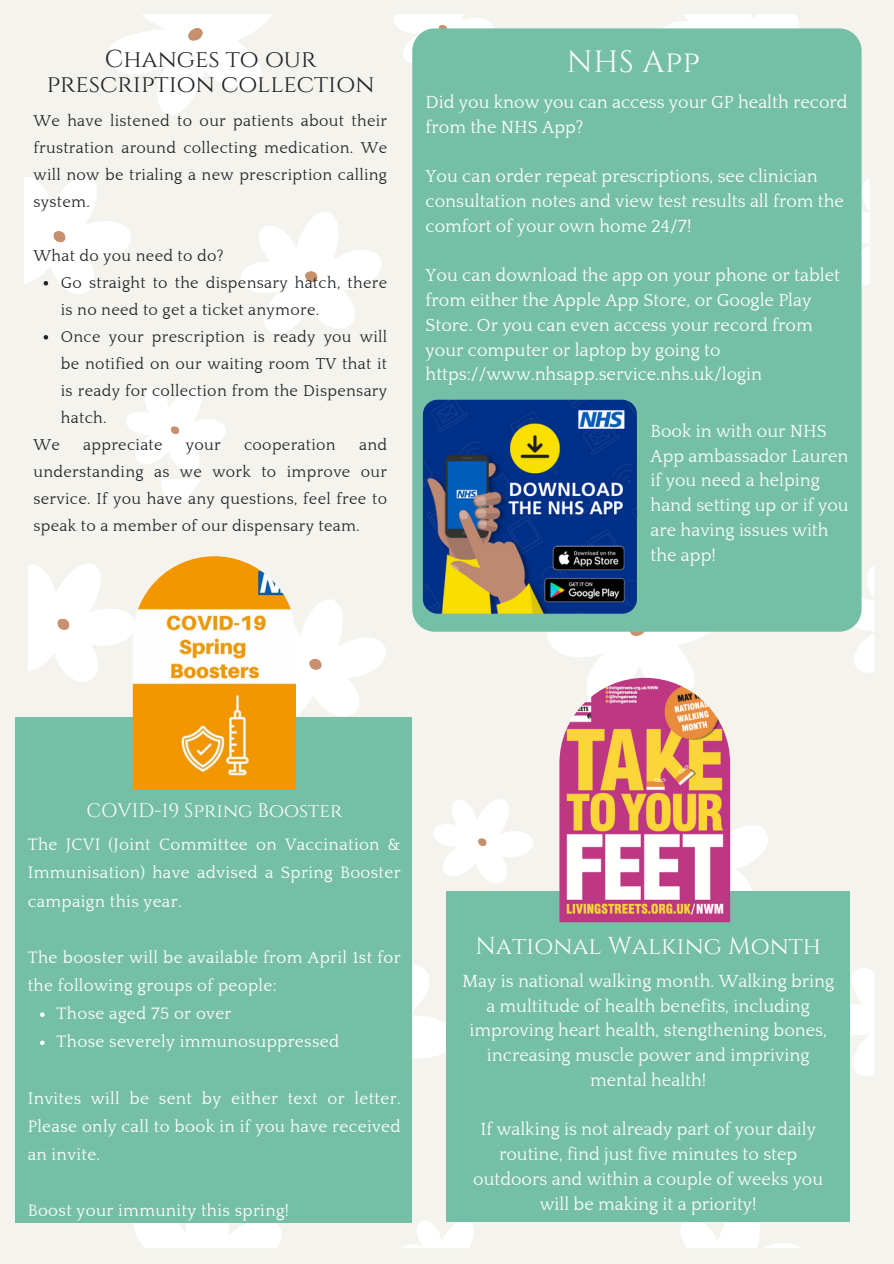
<style>
.page{position:relative;width:894px;height:1264px;background:#fff}
.page>*{position:absolute;margin:0;border:0;box-sizing:border-box;transform-origin:0 0}
.t1{font:30.75px "Cinzel";letter-spacing:.02em;color:#fbfefb}
.t2{font:24.45px/25.8px "Cinzel";color:#212529;text-align:center}
.t3{font:24.45px "Cinzel";color:#fbfefb}
.t4{font:19.5px "Cinzel";color:#fbfefb}
.t5{font:18px/24.8px "Quattrocento";color:#fbfefb;text-align:center}
.t6{font:18px/24.8px "Quattrocento";color:#fff}
.t7{font:16.95px/28.2px "Quattrocento";letter-spacing:.02em;color:#fff;text-align:justify}
.t8{font:16.05px/27px "Quattrocento";letter-spacing:.02em;color:#212529;text-align:justify}
</style>
<div class="page">
<div style="left:0;top:0;width:893px;height:1263px;background:#f4f3ee"></div>
<svg style="left:296px;top:599px;width:90px;height:117px"></svg>
<svg style="left:133px;top:1222px;width:149px;height:26px;background:#f8fbfa"></svg>
<svg style="left:28px;top:564px;width:105px;height:118px"></svg>
<svg style="left:412px;top:965px;width:34px;height:93px"></svg>
<svg style="left:839px;top:565px;width:35px;height:108px"></svg>
<svg style="left:849px;top:967px;width:25px;height:110px"></svg>
<svg style="left:547px;top:631px;width:178px;height:47px"></svg>
<svg style="left:161px;top:480px;width:39px;height:23px"></svg>
<svg style="left:400px;top:1220px;width:74px;height:28px"></svg>
<svg style="left:680px;top:1222px;width:119px;height:26px"></svg>
<svg style="left:730px;top:794px;width:38px;height:97px"></svg>
<svg style="left:433px;top:799px;width:100px;height:84px"></svg>
<svg style="left:241px;top:212px;width:141px;height:122px"></svg>
<svg style="left:126px;top:387px;width:100px;height:84px"></svg>
<svg style="left:861px;top:178px;width:8px;height:107px"></svg>
<svg style="left:108px;top:15px;width:163px;height:100px"></svg>
<svg style="left:394px;top:15px;width:100px;height:48px"></svg>
<svg style="left:663px;top:15px;width:136px;height:13px;background:#fdfdfd"></svg>
<div style="left:412px;top:28px;width:449px;height:603px;background:#76bfa7;border-radius:22px"></div>
<div style="left:15px;top:717px;width:397px;height:505px;background:#76bfa7"></div>
<img style="left:133px;top:556px;width:163px;height:233px">
<div style="left:446px;top:891px;width:403px;height:331px;background:#76bfa7"></div>
<img style="left:559px;top:678px;width:171px;height:244px">
<img style="left:423px;top:400px;width:213px;height:213px;border-radius:15px">
<svg style="left:24px;top:176px;width:107px;height:118px"></svg>
<svg style="left:44px;top:335px;width:4px;height:4px"></svg>
<p class="t2" style="left:47px;top:46px;width:329px">Changes to our prescription collection</p>
<h1 class="t8" style="left:33px;top:107px;width:355px">We have listened to our patients about their frustration around collecting medication. We will now be trialing a new prescription calling system.</h1>
<h3 class="t8" style="left:33px;top:242px;width:191px">What do you need to do?</h3>
<h3 class="t8" style="left:61px;top:269px;width:327px">Go straight to the dispensary hatch, there is no need to get a ticket anymore.</h3>
<p class="t8" style="left:61px;top:323px;width:327px">Once your prescription is ready you will be notified on our waiting room TV that it is ready for collection from the Dispensary hatch.</p>
<h3 class="t8" style="left:33px;top:431px;width:28px">We</h3>
<h3 class="t8" style="left:83px;top:431px;width:81px">appreciate</h3>
<h3 class="t8" style="left:186px;top:431px;width:36px">your</h3>
<h3 class="t8" style="left:244px;top:431px;width:93px">cooperation</h3>
<h3 class="t8" style="left:33px;top:431px;width:355px;text-indent:325px">and understanding as we work to improve our service. If you have any questions, feel free to speak to a member of our dispensary team.</h3>
<p class="t1" style="left:567px;top:42px;width:134px">NHS App</p>
<p class="t6" style="left:425px;top:90px;width:423px">Did you know you can access your GP health record from the NHS App?</p>
<h2 class="t6" style="left:425px;top:165px;width:419px">You can order repeat prescriptions, see clinician consultation notes and view test results all from the comfort of your own home 24/7!</h2>
<h3 class="t6" style="left:425px;top:264px;width:416px">You can download the app on your phone or tablet from either the Apple App Store, or Google Play Store. Or you can even access your record from your computer or laptop by going to https://www.nhsapp.service.nhs.uk/login</h3>
<h3 class="t5" style="left:650px;top:419px;width:200px;text-align:left">Book in with our NHS<br>App ambassador Lauren if you need a helping hand setting up or if you are having issues with the app!</h3>
<h3 class="t4" style="left:86px;top:798px;width:257px">COVID-19 Spring Booster</h3>
<p class="t7" style="left:28px;top:831px;width:374px">The JCVI (Joint Committee on Vaccination &amp; Immunisation) have advised a Spring Booster campaign this year.</p>
<p class="t7" style="left:28px;top:943px;width:374px">The booster will be available from April 1st for the following groups of people:</p>
<p class="t7" style="left:57px;top:1000px;width:176px">Those aged 75 or over</p>
<p class="t7" style="left:57px;top:1028px;width:284px">Those severely immunosuppressed</p>
<p class="t7" style="left:28px;top:1084px;width:374px">Invites will be sent by either text or letter.<br>Please only call to book in if you have received an invite.</p>
<p class="t7" style="left:28px;top:1196px;width:263px">Boost your immunity this spring!</p>
<p class="t3" style="left:475px;top:930px;width:347px">National Walking Month</p>
<p class="t5" style="left:462px;top:969px;width:373px">May is national walking month. Walking bring a multitude of health benefits, including improving heart health, stengthening bones, increasing muscle power and impriving mental health!</p>
<p class="t5" style="left:473px;top:1117px;width:351px">If walking is not already part of your daily routine, find just five minutes to step outdoors and within a couple of weeks you will be making it a priority!</p>
</div>
